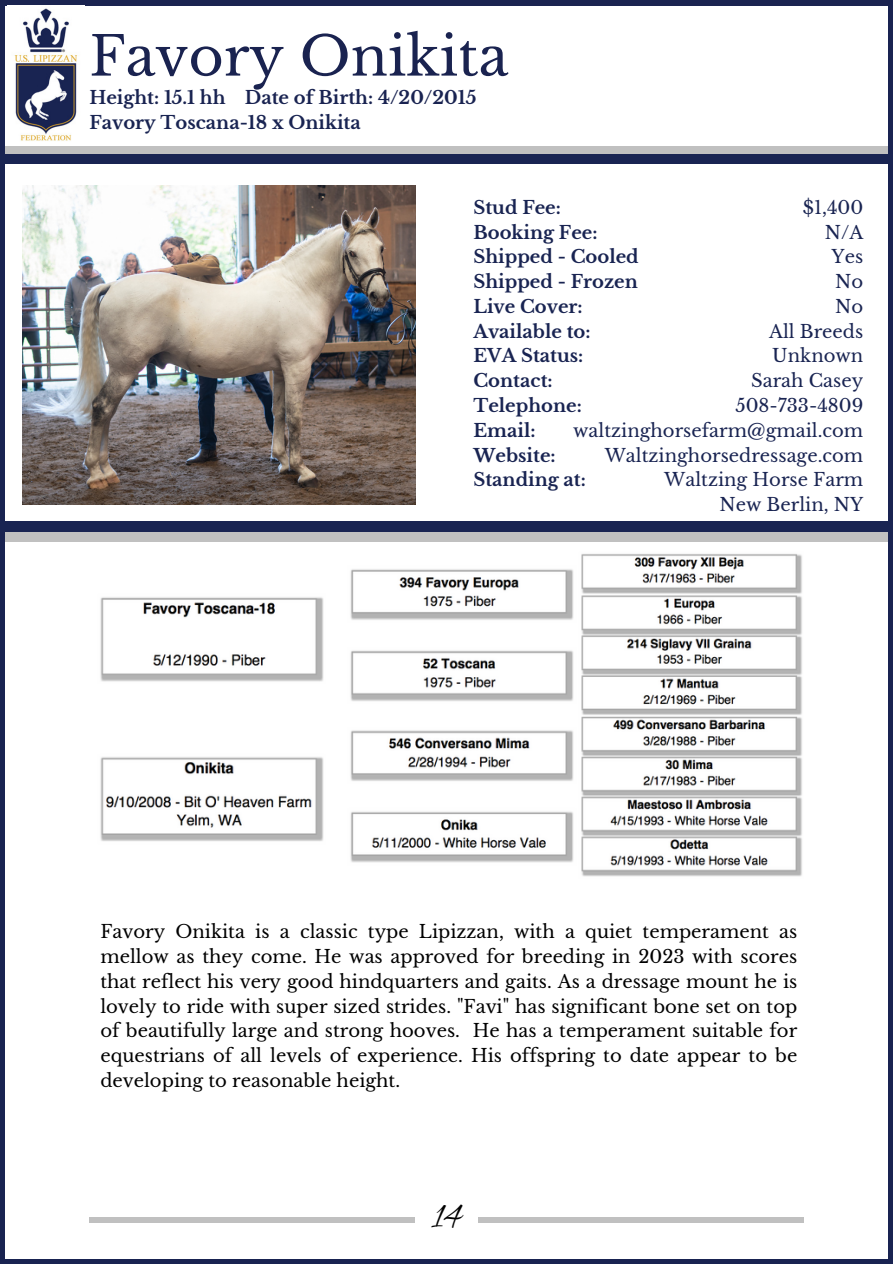
<style>
.page{position:relative;width:893px;height:1264px;background:#fff}
.page>*{position:absolute;margin:0;border:0;box-sizing:border-box;transform-origin:0 0}
.t1{font:54px "Libre Baskerville";color:#1a2350}
.t2{font:39.3px "Allura";color:#000}
.t3{font:18px/24.8px "Libre Baskerville";color:#000;text-align:justify}
.t4{font:18px/24.8px "Libre Baskerville";color:#192452;text-align:right}
.t5{font:700 18px/24.8px "Libre Baskerville";color:#192452}
.t6{font:700 18px/24.8px "Libre Baskerville";color:#192351}
.s1{color:#192452}
</style>
<div class="page">
<div style="left:0;top:0;width:892px;height:5px;background:#1a2350"></div>
<hr style="left:0;top:1259px;width:892px;height:4px;background:#192351">
<div style="left:0;top:531px;width:892px;height:10px;background:#c0c0c0"></div>
<div style="left:0;top:146px;width:892px;height:10px;background:#c0c0c0"></div>
<hr style="left:0;top:5px;width:4px;height:1254px;background:#192351">
<hr style="left:888px;top:5px;width:4px;height:1258px;background:#192351">
<div style="left:89px;top:1217px;width:325px;height:5px;background:#c0c0c0"></div>
<div style="left:478px;top:1217px;width:326px;height:5px;background:#c0c0c0"></div>
<img style="left:14px;top:8px;width:63px;height:133px">
<img style="left:22px;top:186px;width:393px;height:318px">
<img style="left:100px;top:554px;width:702px;height:323px">
<div style="left:0;top:154px;width:892px;height:10px;background:#192452"></div>
<div style="left:0;top:522px;width:892px;height:9px;background:#192452"></div>
<p class="t1" style="left:89px;top:23px;width:420px">Favory Onikita</p>
<p class="t6" style="left:89px;top:86px;width:388px">Height: 15.1 hh Date of Birth: 4/20/2015<br><span class="s1">Favory Toscana-18 x Onikita</span></p>
<h1 class="t5" style="left:473px;top:195px;width:167px">Stud Fee:<br>Booking Fee:<br>Shipped - Cooled<br>Shipped - Frozen<br>Live Cover:<br>Available to:<br>EVA Status:<br>Contact:<br>Telephone:<br>Email:<br>Website:<br>Standing at:</h1>
<h2 class="t4" style="left:802px;top:195px;width:62px">$1,400</h2>
<p class="t4" style="left:824px;top:220px;width:40px">N/A</p>
<h2 class="t4" style="left:831px;top:245px;width:33px">Yes</h2>
<p class="t4" style="left:835px;top:269px;width:30px">No</p>
<p class="t4" style="left:835px;top:294px;width:30px">No</p>
<p class="t4" style="left:769px;top:319px;width:96px">All Breeds</p>
<p class="t4" style="left:772px;top:344px;width:92px">Unknown</p>
<p class="t4" style="left:751px;top:368px;width:114px">Sarah Casey</p>
<p class="t4" style="left:573px;top:393px;width:291px">508-733-4809 waltzinghorsefarm@gmail.com</p>
<p class="t4" style="left:604px;top:443px;width:260px">Waltzinghorsedressage.com</p>
<p class="t4" style="left:664px;top:467px;width:200px">Waltzing Horse Farm</p>
<p class="t4" style="left:719px;top:492px;width:145px">New Berlin, NY</p>
<p class="t3" style="left:100px;top:919px;width:698px">Favory Onikita is a classic type Lipizzan, with a quiet temperament as mellow as they come. He was approved for breeding in 2023 with scores that reflect his very good hindquarters and gaits. As a dressage mount he is lovely to ride with super sized strides. "Favi" has significant bone set on top of beautifully large and strong hooves. He has a temperament suitable for equestrians of all levels of experience. His offspring to date appear to be developing to reasonable height.</p>
<p class="t2" style="left:431px;top:1194px;width:32px">14</p>
</div>
